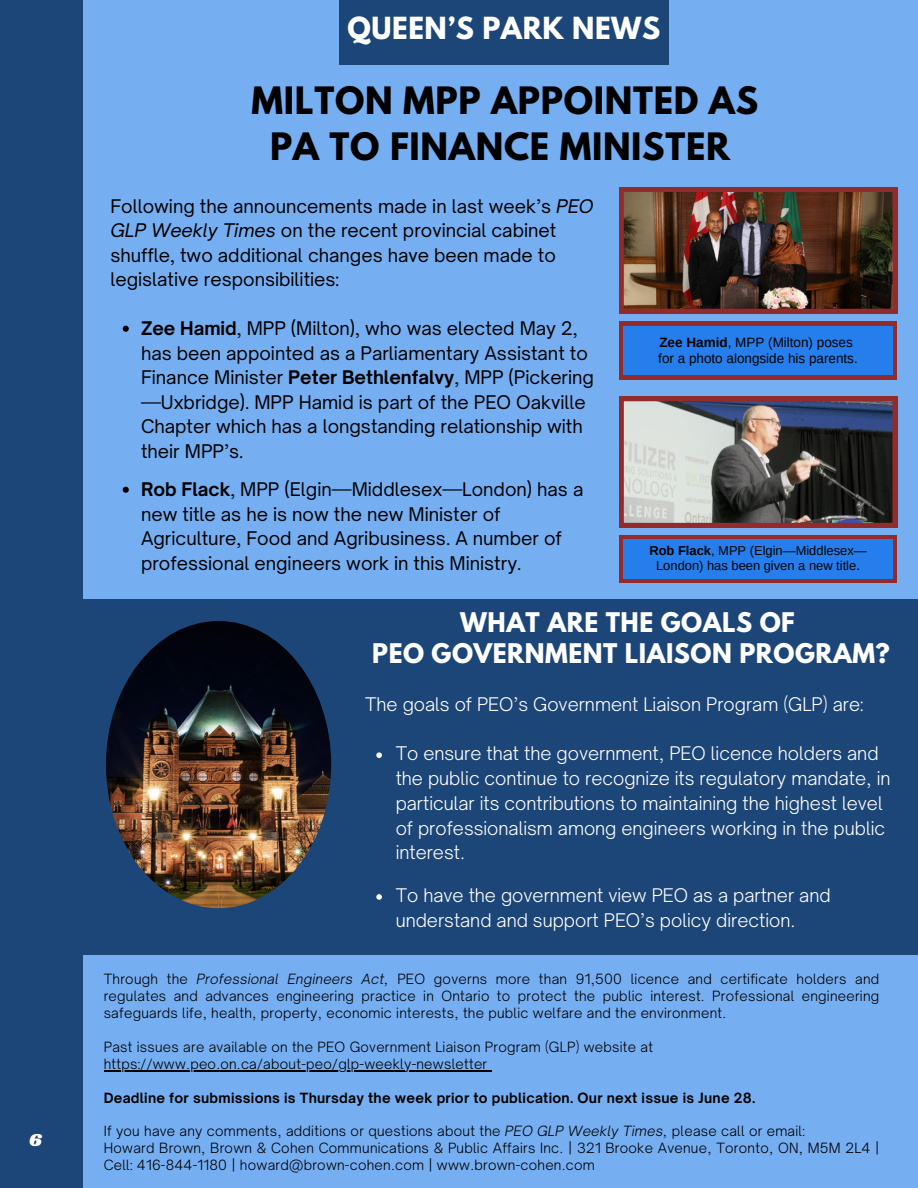
<style>
.page{position:relative;width:918px;height:1188px;background:#fff}
.page>*{position:absolute;margin:0;border:0;box-sizing:border-box;transform-origin:0 0}
.t1{font:700 33.45px/46.2px "League Spartan";letter-spacing:.02em;color:#000;text-align:center}
.t2{font:700 27px "League Spartan";letter-spacing:.02em;color:#fff}
.t3{font:700 24px/30.3px "League Spartan";letter-spacing:.02em;color:#fff;text-align:center}
.t4{font:18px/24.5px "Open Sauce One";color:#000}
.t5{font:300 18px/24.8px "Open Sauce One";color:#fff}
.t6{font:18px "Shrikhand";color:#fff}
.t7{font:300 13.5px/16.8px "Open Sauce One";letter-spacing:.02em;color:#000;text-align:justify}
.t8{font:700 13.5px "Open Sauce One";letter-spacing:.02em;color:#000}
.t9{font:13.5px "Arimo";color:#000}
.t10{font:12.9px/15.1px "Arimo";color:#000;text-align:center}
.s1{font-style:italic}
.s2{font-weight:700}
</style>
<div class="page">
<div style="left:79px;top:0;width:839px;height:1188px;background:#76aef2"></div>
<img style="left:619px;top:187px;width:278px;height:126px">
<div style="left:0;top:0;width:82px;height:1188px;background:#1d4678"></div>
<div style="left:72px;top:599px;width:846px;height:356px;background:#1d4678"></div>
<img style="left:106px;top:621px;width:226px;height:288px">
<div style="left:339px;top:0;width:330px;height:64px;background:#1d4678"></div>
<svg style="left:376px;top:752px;width:6px;height:6px"></svg>
<svg style="left:376px;top:894px;width:6px;height:6px"></svg>
<hr style="left:104px;top:1070px;width:384px;height:1px;background:#000">
<svg style="left:123px;top:326px;width:6px;height:6px"></svg>
<svg style="left:123px;top:487px;width:6px;height:6px"></svg>
<svg style="left:619px;top:397px;width:278px;height:130px"></svg>
<div style="left:619px;top:535px;width:278px;height:48px;background:#942b2b"></div>
<div style="left:624px;top:539px;width:269px;height:40px;background:#257eeb"></div>
<div style="left:619px;top:321px;width:278px;height:59px;background:#942b2b"></div>
<div style="left:624px;top:326px;width:269px;height:49px;background:#257eeb"></div>
<p class="t6" style="left:29px;top:1127px;width:15px">6</p>
<p class="t2" style="left:348px;top:15px;width:314px">QUEEN’S PARK NEWS</p>
<p class="t1" style="left:252px;top:82px;width:508px">MILTON MPP APPOINTED AS<br>PA TO FINANCE MINISTER</p>
<h5 class="t4" style="left:110px;top:194px;width:485px">Following the announcements made in last week’s <span class="s1">PEO GLP Weekly Times</span> on the recent provincial cabinet shuffle, two additional changes have been made to legislative responsibilities:</h5>
<p class="t4" style="left:141px;top:316px;width:455px"><span class="s2">Zee Hamid</span>, MPP (Milton), who was elected May 2, has been appointed as a Parliamentary Assistant to Finance Minister <span class="s2">Peter Bethlenfalvy</span>, MPP (Pickering —Uxbridge). MPP Hamid is part of the PEO Oakville Chapter which has a longstanding relationship with their MPP’s.</p>
<p class="t4" style="left:141px;top:477px;width:444px"><span class="s2">Rob Flack</span>, MPP (Elgin—Middlesex—London) has a new title as he is now the new Minister of Agriculture, Food and Agribusiness. A number of professional engineers work in this Ministry.</p>
<h4 class="t9" style="left:659px;top:335px;width:195px"><span class="s2">Zee Hamid</span>, MPP (Milton) poses</h4>
<p class="t9" style="left:658px;top:351px;width:201px">for a photo alongside his parents.</p>
<h3 class="t10" style="left:649px;top:543px;width:219px"><span class="s2">Rob Flack</span>, MPP (Elgin—Middlesex—<br>London) has been given a new title.</h3>
<p class="t3" style="left:372px;top:611px;width:519px">WHAT ARE THE GOALS OF<br>PEO GOVERNMENT LIAISON PROGRAM?</p>
<h2 class="t5" style="left:365px;top:692px;width:500px">The goals of PEO’s Government Liaison Program (GLP) are:</h2>
<h1 class="t5" style="left:396px;top:741px;width:496px">To ensure that the government, PEO licence holders and the public continue to recognize its regulatory mandate, in particular its contributions to maintaining the highest level of professionalism among engineers working in the public interest.</h1>
<h4 class="t5" style="left:396px;top:883px;width:436px">To have the government view PEO as a partner and understand and support PEO’s policy direction.</h4>
<p class="t7" style="left:104px;top:971px;width:777px">Through the <span class="s1">Professional Engineers Act,</span> PEO governs more than 91,500 licence and certificate holders and regulates and advances engineering practice in Ontario to protect the public interest. Professional engineering safeguards life, health, property, economic interests, the public welfare and the environment.</p>
<p class="t7" style="left:104px;top:1038px;width:551px">Past issues are available on the PEO Government Liaison Program (GLP) website at</p>
<p class="t7" style="left:104px;top:1055px;width:385px">https://www.peo.on.ca/about-peo/glp-weekly-newsletter</p>
<p class="t8" style="left:104px;top:1089px;width:653px">Deadline for submissions is Thursday the week prior to publication. Our next issue is June 28.</p>
<p class="t7" style="left:104px;top:1123px;width:703px">If you have any comments, additions or questions about the <span class="s1">PEO GLP Weekly Times,</span> please call or email:</p>
<p class="t7" style="left:104px;top:1140px;width:777px">Howard Brown, Brown &amp; Cohen Communications &amp; Public Affairs Inc. | 321 Brooke Avenue, Toronto, ON, M5M 2L4 |<br>Cell: 416-844-1180 | howard@brown-cohen.com | www.brown-cohen.com</p>
</div>
